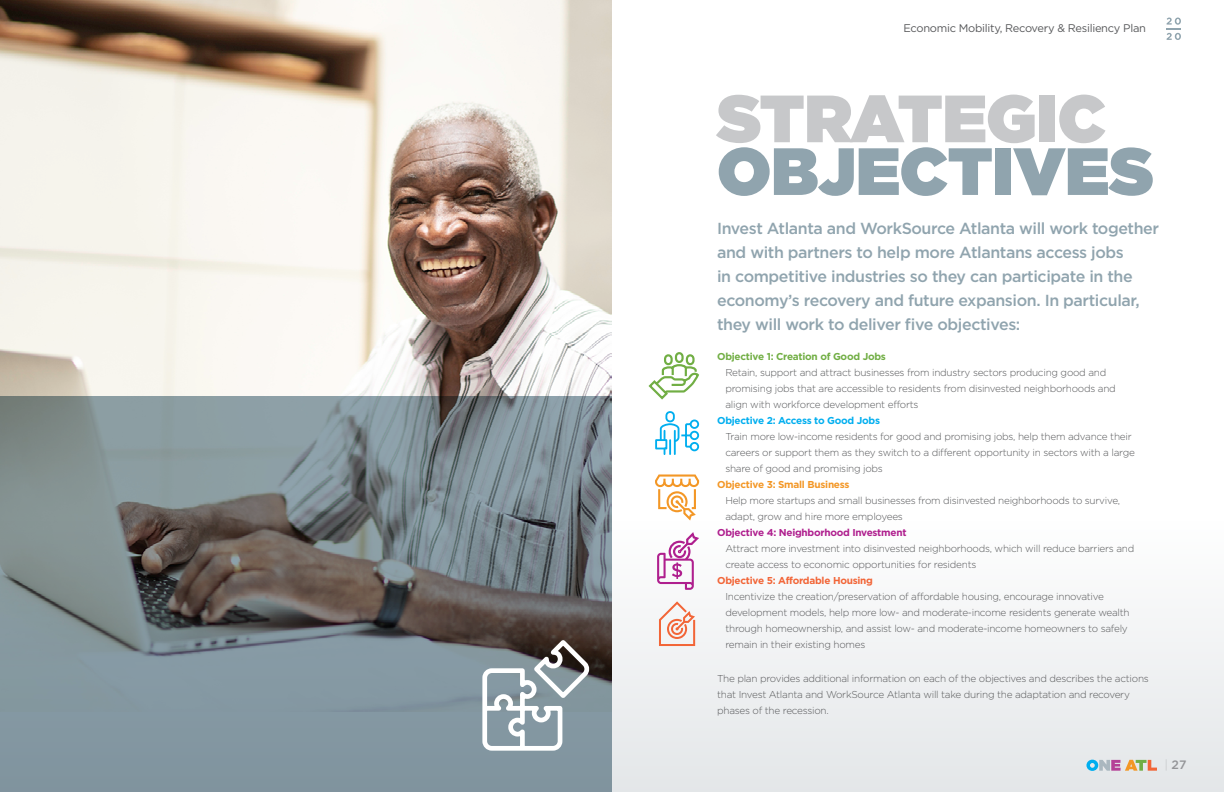
<style>
.page{position:relative;width:1224px;height:792px;background:#fff}
.page>*{position:absolute;margin:0;border:0;box-sizing:border-box;transform-origin:0 0}
.t1{font:900 66.6px "Gotham";color:#90a4ae}
.t2{font:900 66.6px "Gotham";letter-spacing:-.01em;color:#c7c8ca}
.t3{font:500 16px/24px "Gotham";letter-spacing:-.025em;color:#90a4ae}
.t4{font:500 12.2px "Gotham";color:#949598}
.t5{font:11.1px "Gotham";letter-spacing:-.025em;color:#58595b}
.t6{font:300 10px/16px "Gotham";letter-spacing:-.025em;color:#58595b}
.t7{font:700 10px "Gotham";letter-spacing:-.025em;color:#af1f8e}
.t8{font:700 10px "Gotham";letter-spacing:-.025em;color:#71ae44}
.t9{font:700 10px "Gotham";letter-spacing:-.025em;color:#f26537}
.t10{font:700 10px "Gotham";letter-spacing:-.025em;color:#00aeef}
.t11{font:700 10px "Gotham";letter-spacing:-.025em;color:#f39726}
.s1{font-weight:100}
</style>
<div class="page">
<div style="left:612px;top:521px;width:612px;height:271px;background:linear-gradient(to right,#f0f1f3,#f1f3f4)"></div>
<img style="left:0;top:0;width:612px;height:396px">
<svg style="left:0;top:396px;width:612px;height:396px;background:#79858a"></svg>
<svg style="left:480px;top:636px;width:114px;height:117px"></svg>
<svg style="left:648px;top:352px;width:51px;height:48px"></svg>
<svg style="left:1166px;top:18px;width:15px;height:22px"></svg>
<svg style="left:1086px;top:760px;width:71px;height:11px"></svg>
<div style="left:665px;top:411px;width:10px;height:11px;border:2px solid #00aeef;border-radius:4px"></div>
<svg style="left:655px;top:419px;width:45px;height:35px"></svg>
<svg style="left:655px;top:474px;width:44px;height:47px"></svg>
<svg style="left:657px;top:531px;width:44px;height:59px"></svg>
<svg style="left:659px;top:601px;width:36px;height:45px"></svg>
<p class="t5" style="left:904px;top:22px;width:244px">Economic Mobility, Recovery &amp; Resiliency Plan</p>
<h1 class="t2" style="left:717px;top:80px;width:390px">STRATEGIC</h1>
<h1 class="t1" style="left:717px;top:133px;width:438px">OBJECTIVES</h1>
<p class="t3" style="left:717px;top:216px;width:444px">Invest Atlanta and WorkSource Atlanta will work together and with partners to help more Atlantans access jobs<br>in competitive industries so they can participate in the economy’s recovery and future expansion. In particular, they will work to deliver five objectives:</p>
<p class="t8" style="left:717px;top:351px;width:170px">Objective 1: Creation of Good Jobs</p>
<p class="t6" style="left:725px;top:365px;width:392px">Retain, support and attract businesses from industry sectors producing good and promising jobs that are accessible to residents from disinvested neighborhoods and align with workforce development efforts</p>
<p class="t10" style="left:717px;top:415px;width:164px">Objective 2: Access to Good Jobs</p>
<p class="t6" style="left:725px;top:429px;width:411px">Train more low-income residents for good and promising jobs, help them advance their careers or support them as they switch to a different opportunity in sectors with a large share of good and promising jobs</p>
<p class="t11" style="left:717px;top:479px;width:134px">Objective 3: Small Business</p>
<p class="t6" style="left:725px;top:493px;width:396px">Help more startups and small businesses from disinvested neighborhoods to survive, adapt, grow and hire more employees</p>
<p class="t7" style="left:717px;top:527px;width:191px">Objective 4: Neighborhood Investment</p>
<p class="t6" style="left:725px;top:541px;width:411px">Attract more investment into disinvested neighborhoods, which will reduce barriers and create access to economic opportunities for residents</p>
<p class="t9" style="left:717px;top:575px;width:157px">Objective 5: Affordable Housing</p>
<p class="t6" style="left:725px;top:589px;width:406px">Incentivize the creation/preservation of affordable housing, encourage innovative development models, help more low- and moderate-income residents generate wealth through homeownership, and assist low- and moderate-income homeowners to safely remain in their existing homes</p>
<p class="t6" style="left:717px;top:670px;width:433px">The plan provides additional information on each of the objectives and describes the actions that Invest Atlanta and WorkSource Atlanta will take during the adaptation and recovery phases of the recession.</p>
<p class="t4" style="left:1165px;top:758px;width:23px"><span class="s1">|</span> 27</p>
</div>
